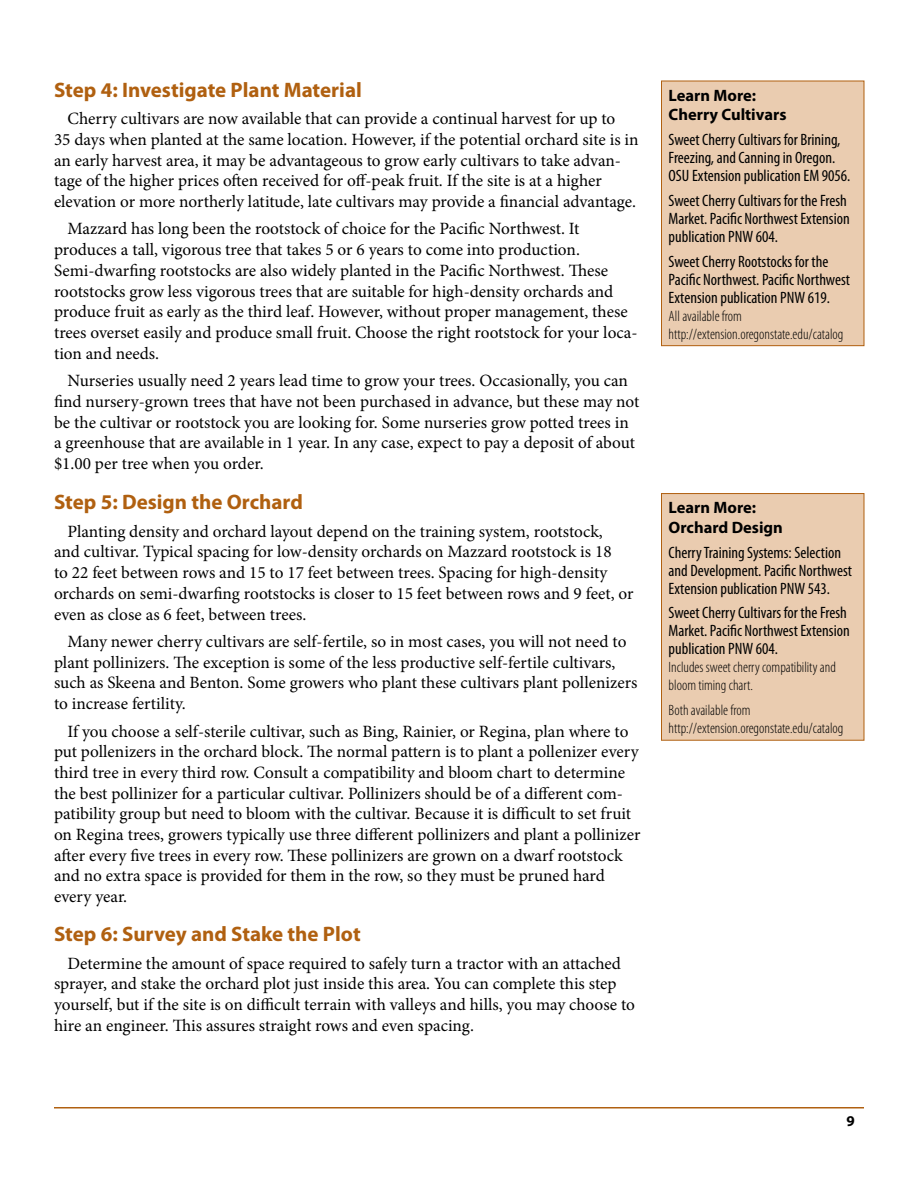
<style>
.page{position:relative;width:918px;height:1188px;background:#fff}
.page>*{position:absolute;margin:0;border:0;box-sizing:border-box;transform-origin:0 0}
.Subhead_1{font:700 21px "Myriad Pro";color:#b06010}
.Body_text{font:17.25px/20.7px "Minion Pro";color:#000}
.Box_text{font:condensed 16.5px/18px "Myriad Pro";color:#000}
.Box_head{font:700 16.5px/19.8px "Myriad Pro";color:#000}
.Box_URL{font:300 condensed 15px/18px "Myriad Pro";color:#000}
.t1{font:700 15px "Myriad Pro";color:#000}
</style>
<div class="page">
<hr style="left:54px;top:1107px;width:810px;height:1px;background:#b06010">
<div style="left:662px;top:81px;width:202px;height:265px;background:#eaccb0"></div>
<div style="left:661px;top:81px;width:203px;height:265px;border:1px solid #b06010"></div>
<div style="left:662px;top:494px;width:202px;height:246px;background:#eaccb0"></div>
<div style="left:661px;top:493px;width:203px;height:248px;border:1px solid #b06010"></div>
<h2 class="Subhead_1" style="left:54px;top:76px;width:309px">Step 4: Investigate Plant Material</h2>
<p class="Body_text" style="left:54px;top:108px;width:586px;text-indent:14px">Cherry cultivars are now available that can provide a continual harvest for up to<br>35 days when planted at the same location. However, if the potential orchard site is in an early harvest area, it may be advantageous to grow early cultivars to take advan&shy;tage of the higher prices often received for off-peak fruit. If the site is at a higher elevation or more northerly latitude, late cultivars may provide a financial advantage.</p>
<p class="Body_text" style="left:54px;top:219px;width:585px;text-indent:14px">Mazzard has long been the rootstock of choice for the Pacific Northwest. It produces a tall, vigorous tree that takes 5 or 6 years to come into production.<br>Semi-dwarfing rootstocks are also widely planted in the Pacific Northwest. These rootstocks grow less vigorous trees that are suitable for high-density orchards and produce fruit as early as the third leaf. However, without proper management, these trees overset easily and produce small fruit. Choose the right rootstock for your loca&shy;tion and needs.</p>
<p class="Body_text" style="left:54px;top:370px;width:587px;text-indent:14px">Nurseries usually need 2 years lead time to grow your trees. Occasionally, you can find nursery-grown trees that have not been purchased in advance, but these may not be the cultivar or rootstock you are looking for. Some nurseries grow potted trees in a greenhouse that are available in 1 year. In any case, expect to pay a deposit of about $1.00 per tree when you order.</p>
<h2 class="Subhead_1" style="left:54px;top:489px;width:250px">Step 5: Design the Orchard</h2>
<p class="Body_text" style="left:54px;top:521px;width:581px;text-indent:14px">Planting density and orchard layout depend on the training system, rootstock,<br>and cultivar. Typical spacing for low-density orchards on Mazzard rootstock is 18<br>to 22 feet between rows and 15 to 17 feet between trees. Spacing for high-density orchards on semi-dwarfing rootstocks is closer to 15 feet between rows and 9 feet, or even as close as 6 feet, between trees.</p>
<p class="Body_text" style="left:54px;top:631px;width:585px;text-indent:14px">Many newer cherry cultivars are self-fertile, so in most cases, you will not need to plant pollinizers. The exception is some of the less productive self-fertile cultivars, such as Skeena and Benton. Some growers who plant these cultivars plant pollenizers to increase fertility.</p>
<p class="Body_text" style="left:54px;top:721px;width:588px;text-indent:14px">If you choose a self-sterile cultivar, such as Bing, Rainier, or Regina, plan where to put pollenizers in the orchard block. The normal pattern is to plant a pollenizer every third tree in every third row. Consult a compatibility and bloom chart to determine the best pollinizer for a particular cultivar. Pollinizers should be of a different com&shy;patibility group but need to bloom with the cultivar. Because it is difficult to set fruit on Regina trees, growers typically use three different pollinizers and plant a pollinizer after every five trees in every row. These pollinizers are grown on a dwarf rootstock and no extra space is provided for them in the row, so they must be pruned hard every year.</p>
<h2 class="Subhead_1" style="left:54px;top:921px;width:308px">Step 6: Survey and Stake the Plot</h2>
<p class="Body_text" style="left:54px;top:953px;width:583px;text-indent:14px">Determine the amount of space required to safely turn a tractor with an attached sprayer, and stake the orchard plot just inside this area. You can complete this step yourself, but if the site is on difficult terrain with valleys and hills, you may choose to hire an engineer. This assures straight rows and even spacing.</p>
<p class="Box_head" style="left:669px;top:85px;width:119px">Learn More:<br>Cherry Cultivars</p>
<p class="Box_text" style="left:669px;top:130px;width:183px">Sweet Cherry Cultivars for Brining,<br>Freezing, and Canning in Oregon.<br>OSU Extension publication EM 9056.</p>
<p class="Box_text" style="left:669px;top:191px;width:183px">Sweet Cherry Cultivars for the Fresh<br>Market. Pacific Northwest Extension publication PNW 604.</p>
<p class="Box_text" style="left:669px;top:252px;width:183px">Sweet Cherry Rootstocks for the<br>Pacific Northwest. Pacific Northwest<br>Extension publication PNW 619.</p>
<p class="Box_URL" style="left:669px;top:307px;width:176px">All available from http://extension.oregonstate.edu/catalog</p>
<p class="Box_head" style="left:669px;top:497px;width:116px">Learn More:<br>Orchard Design</p>
<p class="Box_text" style="left:669px;top:543px;width:185px">Cherry Training Systems: Selection and Development. Pacific Northwest<br>Extension publication PNW 543.</p>
<p class="Box_text" style="left:669px;top:604px;width:183px">Sweet Cherry Cultivars for the Fresh<br>Market. Pacific Northwest Extension publication PNW 604.</p>
<p class="Box_URL" style="left:669px;top:658px;width:169px">Includes sweet cherry compatibility and bloom timing chart.</p>
<p class="Box_URL" style="left:669px;top:701px;width:176px">Both available from http://extension.oregonstate.edu/catalog</p>
<p class="t1" style="left:846px;top:1111px;width:10px">9</p>
</div>
